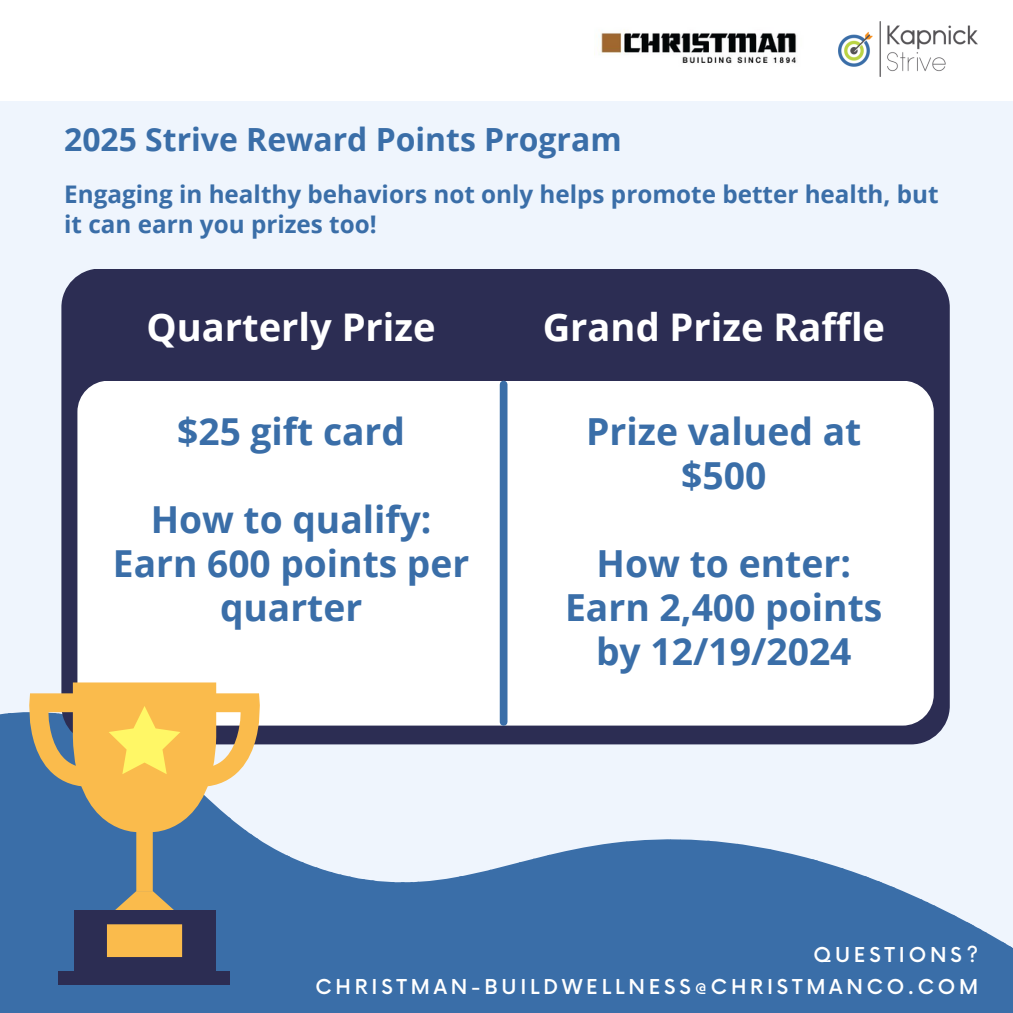
<style>
.page{position:relative;width:1013px;height:1013px;background:#fff}
.page>*{position:absolute;margin:0;border:0;box-sizing:border-box;transform-origin:0 0}
.t1{font:700 38.12px "Open Sans";color:#fff}
.t2{font:700 37.25px/43.9px "Open Sans";color:#3a6ea8;text-align:center}
.t3{font:700 37.12px/43.9px "Open Sans";color:#3a6ea8;text-align:center}
.t4{font:700 31.88px "Open Sans";color:#3a6ea8}
.t5{font:700 24.25px/30.6px "Open Sans";color:#3a6ea8}
.t6{font:500 20px/32.2px "Now";letter-spacing:.19em;color:#fff;text-align:right}
</style>
<div class="page">
<div style="left:0;top:101px;width:1012px;height:911px;background:#eff5fd"></div>
<svg style="left:0;top:693px;width:1012px;height:319px;fill:#3a6ea8"></svg>
<img style="left:838px;top:21px;width:139px;height:56px">
<div style="left:61px;top:268px;width:888px;height:476px;background:#2c2d53;border-radius:39px"></div>
<div style="left:77px;top:380px;width:856px;height:345px;background:#fff;border-radius:31px"></div>
<div style="left:500px;top:384px;width:7px;height:338px;background:#3a6ea8"></div>
<div style="left:74px;top:910px;width:141px;height:61px;background:#2c2d53"></div>
<div style="left:58px;top:971px;width:172px;height:13px;background:#2c2d53"></div>
<div style="left:107px;top:924px;width:75px;height:33px;background:#fabb4c"></div>
<svg style="left:29px;top:682px;width:231px;height:228px;background:#a49f82"></svg>
<img style="left:594px;top:30px;width:203px;height:34px">
<p class="t4" style="left:64px;top:117px;width:559px">2025 Strive Reward Points Program</p>
<p class="t5" style="left:64px;top:178px;width:876px">Engaging in healthy behaviors not only helps promote better health, but it can earn you prizes too!</p>
<p class="t1" style="left:146px;top:300px;width:290px">Quarterly Prize</p>
<p class="t1" style="left:542px;top:300px;width:344px">Grand Prize Raffle</p>
<p class="t3" style="left:177px;top:409px;width:229px">$25 gift card</p>
<p class="t3" style="left:151px;top:496px;width:282px">How to qualify:</p>
<h2 class="t3" style="left:113px;top:540px;width:358px">Earn 600 points per quarter</h2>
<p class="t2" style="left:586px;top:409px;width:277px">Prize valued at $500</p>
<p class="t2" style="left:596px;top:540px;width:256px">How to enter:</p>
<p class="t2" style="left:565px;top:584px;width:319px">Earn 2,400 points by 12/19/2024</p>
<p class="t6" style="left:315px;top:939px;width:664px">QUESTIONS?<br>CHRISTMAN-BUILDWELLNESS@CHRISTMANCO.COM</p>
</div>
